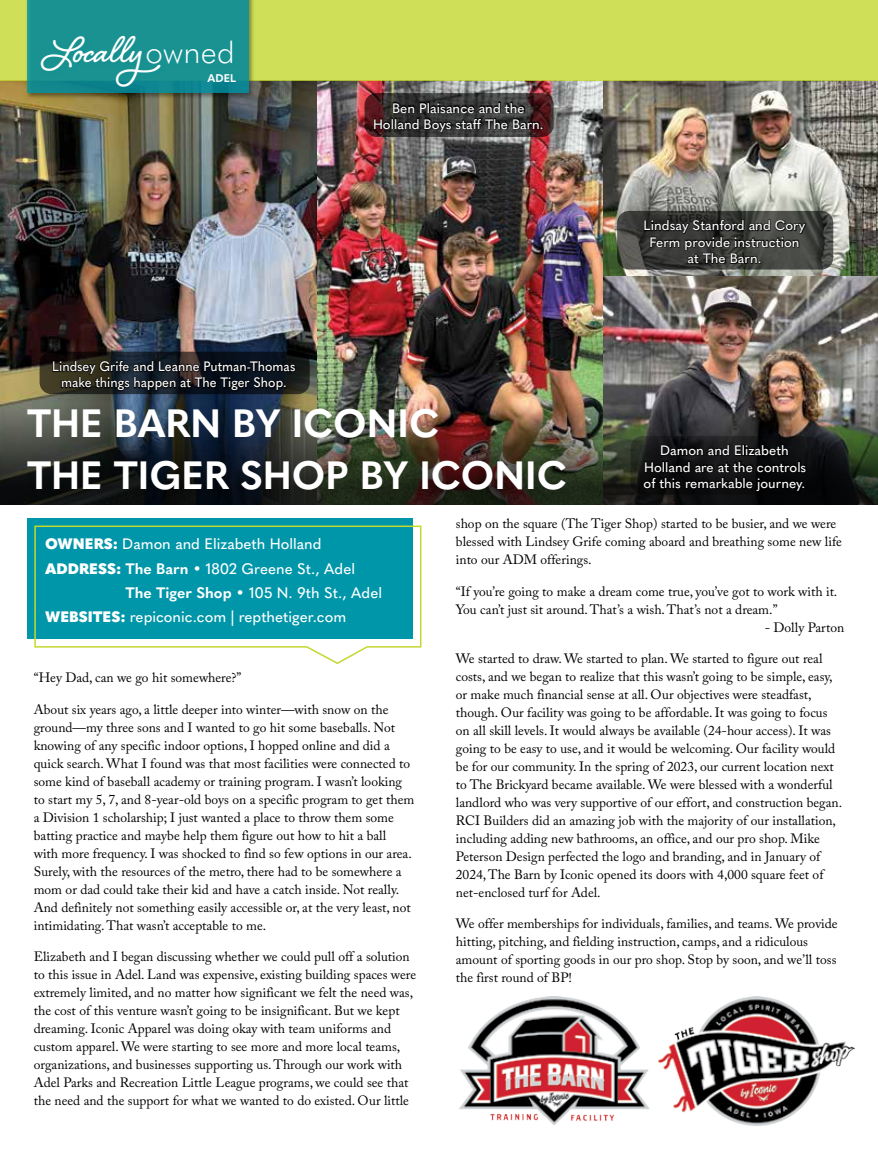
<style>
.page{position:relative;width:878px;height:1161px;background:#fff}
.page>*{position:absolute;margin:0;border:0;box-sizing:border-box;transform-origin:0 0}
.t1{font:700 46.95px "Shelby";color:#fff}
.t2{font:700 39px "Quasimoda";color:#fff}
.t3{font:500 15px "Quasimoda";color:#fff}
.t4{font:13.5px/18px "Adobe Caslon Pro";color:#000}
.t5{font:500 13.5px/16.2px "Quasimoda";color:#fff;text-align:center}
.t6{font:500 13.5px/16.2px "Quasimoda";color:#fff;text-align:center;scale:.95 1}
.t7{font:700 11.1px "Quasimoda";color:#fff}
.s1{font-family:"Quasimoda";font-weight:300;font-size:30.6px}
.s2{font-weight:900}
.s3{font-weight:700}
</style>
<div class="page">
<img style="left:875px;top:81px;width:3px;height:196px">
<img style="left:0;top:81px;width:317px;height:325px">
<img style="left:317px;top:81px;width:286px;height:325px">
<img style="left:603px;top:81px;width:272px;height:196px">
<img style="left:603px;top:277px;width:275px;height:129px">
<div style="left:0;top:0;width:878px;height:81px;background:#cfdf57"></div>
<div style="left:26px;top:0;width:229px;height:100px;background:#000;opacity:.5"></div>
<div style="left:27px;top:0;width:221px;height:93px;background:linear-gradient(to bottom,#1b9592,#138b90)"></div>
<img style="left:0;top:406px;width:878px;height:98px">
<img style="left:459px;top:996px;width:191px;height:129px">
<img style="left:658px;top:996px;width:197px;height:130px">
<div style="left:27px;top:518px;width:385px;height:121px;background:#0096a9"></div>
<svg style="left:34px;top:525px;width:388px;height:139px"></svg>
<svg style="left:364px;top:93px;width:189px;height:44px"></svg>
<svg style="left:373px;top:101px;width:171px;height:32px"></svg>
<svg style="left:40px;top:352px;width:270px;height:42px"></svg>
<svg style="left:52px;top:360px;width:244px;height:31px"></svg>
<svg style="left:617px;top:211px;width:216px;height:59px"></svg>
<svg style="left:643px;top:219px;width:163px;height:45px"></svg>
<svg style="left:630px;top:436px;width:189px;height:59px"></svg>
<svg style="left:642px;top:444px;width:165px;height:48px;fill:#09090b"></svg>
<h1 class="t1" style="left:44px;top:19px;width:192px">Locally<span class="s1">owned</span></h1>
<p class="t7" style="left:207px;top:69px;width:30px">ADEL</p>
<p class="t5" style="left:373px;top:99px;width:172px">Ben Plaisance and the<br>Holland Boys staff The Barn.</p>
<p class="t6" style="left:52px;top:357px;width:257px">Lindsey Grife and Leanne Putman-Thomas make things happen at The Tiger Shop.</p>
<h2 class="t2" style="left:27px;top:393px;width:414px">THE BARN BY ICONIC</h2>
<h2 class="t2" style="left:27px;top:445px;width:541px">THE TIGER SHOP BY ICONIC</h2>
<p class="t5" style="left:643px;top:217px;width:163px">Lindsay Stanford and Cory<br>Ferm provide instruction at The Barn.</p>
<p class="t5" style="left:643px;top:442px;width:164px">Damon and Elizabeth<br>Holland are at the controls of this remarkable journey.</p>
<p class="t3" style="left:45px;top:533px;width:278px"><span class="s2">OWNERS:</span> Damon and Elizabeth Holland</p>
<p class="t3" style="left:45px;top:557px;width:311px"><span class="s2">ADDRESS:</span> <span class="s3">The Barn •</span> 1802 Greene St., Adel</p>
<p class="t3" style="left:125px;top:581px;width:258px"><span class="s3">The Tiger Shop •</span> 105 N. 9th St., Adel</p>
<p class="t3" style="left:45px;top:605px;width:303px"><span class="s2">WEBSITES:</span> repiconic.com | repthetiger.com</p>
<p class="t4" style="left:34px;top:668px;width:209px">“Hey Dad, can we go hit somewhere?”</p>
<p class="t4" style="left:34px;top:700px;width:382px">About six years ago, a little deeper into winter—with snow on the ground—my three sons and I wanted to go hit some baseballs. Not knowing of any specific indoor options, I hopped online and did a quick search. What I found was that most facilities were connected to some kind of baseball academy or training program. I wasn’t looking to start my 5, 7, and 8-year-old boys on a specific program to get them a Division 1 scholarship; I just wanted a place to throw them some batting practice and maybe help them figure out how to hit a ball<br>with more frequency. I was shocked to find so few options in our area.<br>Surely, with the resources of the metro, there had to be somewhere a mom or dad could take their kid and have a catch inside. Not really.<br>And definitely not something easily accessible or, at the very least, not intimidating. That wasn’t acceptable to me.</p>
<p class="t4" style="left:34px;top:947px;width:384px">Elizabeth and I began discussing whether we could pull off a solution to this issue in Adel. Land was expensive, existing building spaces were extremely limited, and no matter how significant we felt the need was, the cost of this venture wasn’t going to be insignificant. But we kept dreaming. Iconic Apparel was doing okay with team uniforms and custom apparel. We were starting to see more and more local teams, organizations, and businesses supporting us. Through our work with Adel Parks and Recreation Little League programs, we could see that the need and the support for what we wanted to do existed. Our little</p>
<p class="t4" style="left:456px;top:514px;width:387px">shop on the square (The Tiger Shop) started to be busier, and we were blessed with Lindsey Grife coming aboard and breathing some new life into our ADM offerings.</p>
<p class="t4" style="left:456px;top:582px;width:383px">“If you’re going to make a dream come true, you’ve got to work with it.<br>You can’t just sit around. That’s a wish. That’s not a dream.”</p>
<p class="t4" style="left:764px;top:618px;width:81px">- Dolly Parton</p>
<p class="t4" style="left:456px;top:649px;width:388px">We started to draw. We started to plan. We started to figure out real costs, and we began to realize that this wasn’t going to be simple, easy, or make much financial sense at all. Our objectives were steadfast, though. Our facility was going to be affordable. It was going to focus on all skill levels. It would always be available (24-hour access). It was going to be easy to use, and it would be welcoming. Our facility would be for our community. In the spring of 2023, our current location next to The Brickyard became available. We were blessed with a wonderful landlord who was very supportive of our effort, and construction began.<br>RCI Builders did an amazing job with the majority of our installation, including adding new bathrooms, an office, and our pro shop. Mike Peterson Design perfected the logo and branding, and in January of 2024, The Barn by Iconic opened its doors with 4,000 square feet of net-enclosed turf for Adel.</p>
<p class="t4" style="left:456px;top:915px;width:383px">We offer memberships for individuals, families, and teams. We provide hitting, pitching, and fielding instruction, camps, and a ridiculous amount of sporting goods in our pro shop. Stop by soon, and we’ll toss the first round of BP!</p>
</div>
